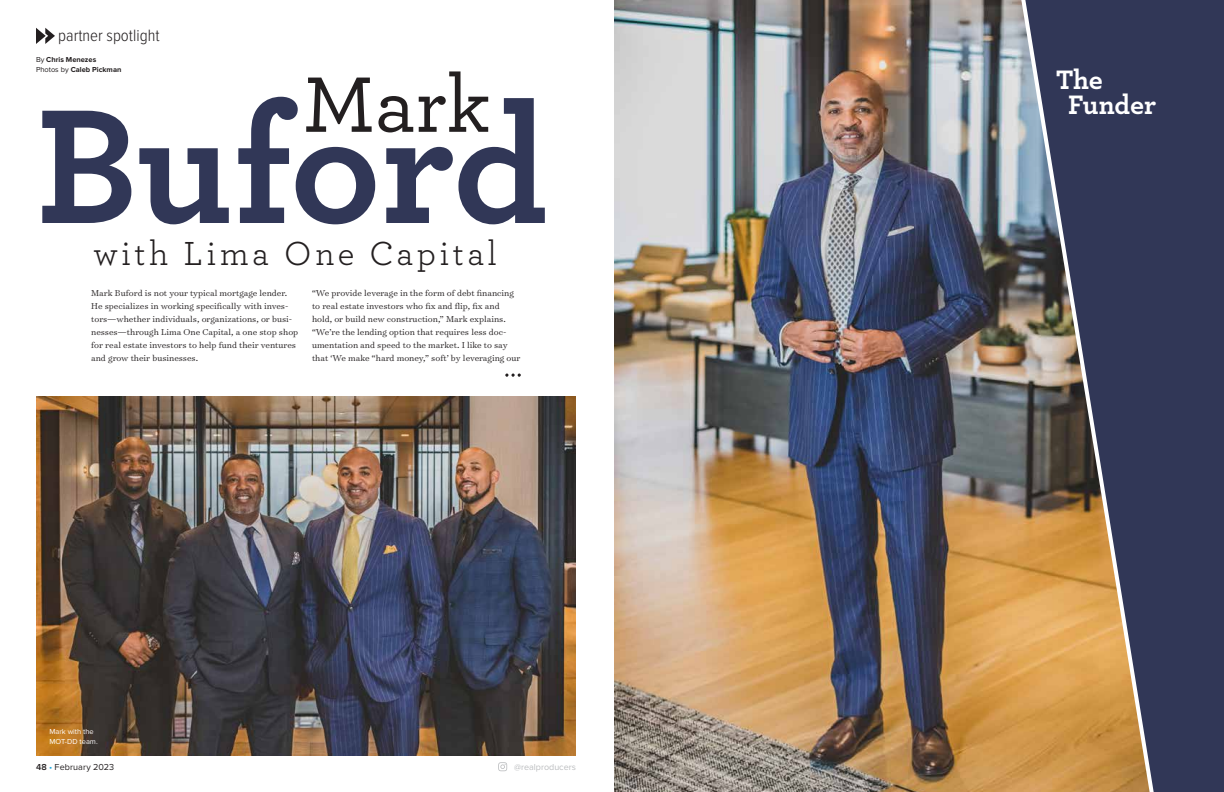
<style>
.page{position:relative;width:1224px;height:792px;background:#fff}
.page>*{position:absolute;margin:0;border:0;box-sizing:border-box;transform-origin:0 0}
.t1{font:700 170.6px "Archer Pro";letter-spacing:-.005em;color:#313757}
.t2{font:500 82.5px "Archer Pro";color:#231f20}
.t3{font:35px "Archer Pro";letter-spacing:.1em;color:#231f20}
.t4{font:700 28px/25px "Archer Pro";color:#fff}
.t5{font:300 17px "Proxima Nova Cond";color:#231f20}
.t6{font:300 9.8px/13px "Surveyor Text";color:#231f20}
.t7{font:9px "Proxima Nova";letter-spacing:.01em;color:#231f20}
.t8{font:9px "Proxima Nova";color:#bcbec0}
.t9{font:700 7.5px/10px "Proxima Nova";color:#231f20}
.t10{font:7.5px/10px "Proxima Nova";color:#fff}
.s1{font-weight:400}
.s2{font-weight:600}
.s3{color:#19a8e0}
</style>
<div class="page">
<svg style="left:498px;top:762px;width:9px;height:9px"></svg>
<svg style="left:36px;top:28px;width:19px;height:16px"></svg>
<img style="left:614px;top:0;width:401px;height:792px">
<img style="left:37px;top:396px;width:539px;height:360px">
<svg style="left:1015px;top:0;width:209px;height:792px;background:#5d565b"></svg>
<svg style="left:505px;top:374px;width:16px;height:3px"></svg>
<h3 class="t5" style="left:58px;top:28px;width:103px">partner spotlight</h3>
<p class="t9" style="left:36px;top:55px;width:87px"><span class="s1">By</span> Chris Menezes<br><span class="s1">Photos by</span> Caleb Pickman</p>
<h2 class="t2" style="left:303px;top:45px;width:189px">Mark</h2>
<h3 class="t4" style="left:1068px;top:66px;width:90px;text-indent:-12px">The<br>Funder</h3>
<h1 class="t1" style="left:36px;top:32px;width:514px">Buford</h1>
<h3 class="t3" style="left:94px;top:229px;width:405px">with Lima One Capital</h3>
<p class="t6" style="left:91px;top:286px;width:209px">Mark Buford is not your typical mortgage lender.<br>He specializes in working specifically with inves&shy;tors—whether individuals, organizations, or busi&shy;nesses—through Lima One Capital, a one stop shop for real estate investors to help fund their ventures and grow their businesses.</p>
<p class="t6" style="left:312px;top:286px;width:210px">“We provide leverage in the form of debt financing to real estate investors who fix and flip, fix and hold, or build new construction,” Mark explains. “We’re the lending option that requires less doc&shy;umentation and speed to the market. I like to say that ‘We make “hard money,” soft’ by leveraging our</p>
<p class="t10" style="left:50px;top:727px;width:50px">Mark with the<br>MOT-DD team.</p>
<p class="t7" style="left:36px;top:762px;width:80px"><span class="s2">48</span> <span class="s3">•</span> February 2023</p>
<p class="t8" style="left:514px;top:762px;width:63px">@realproducers</p>
</div>
